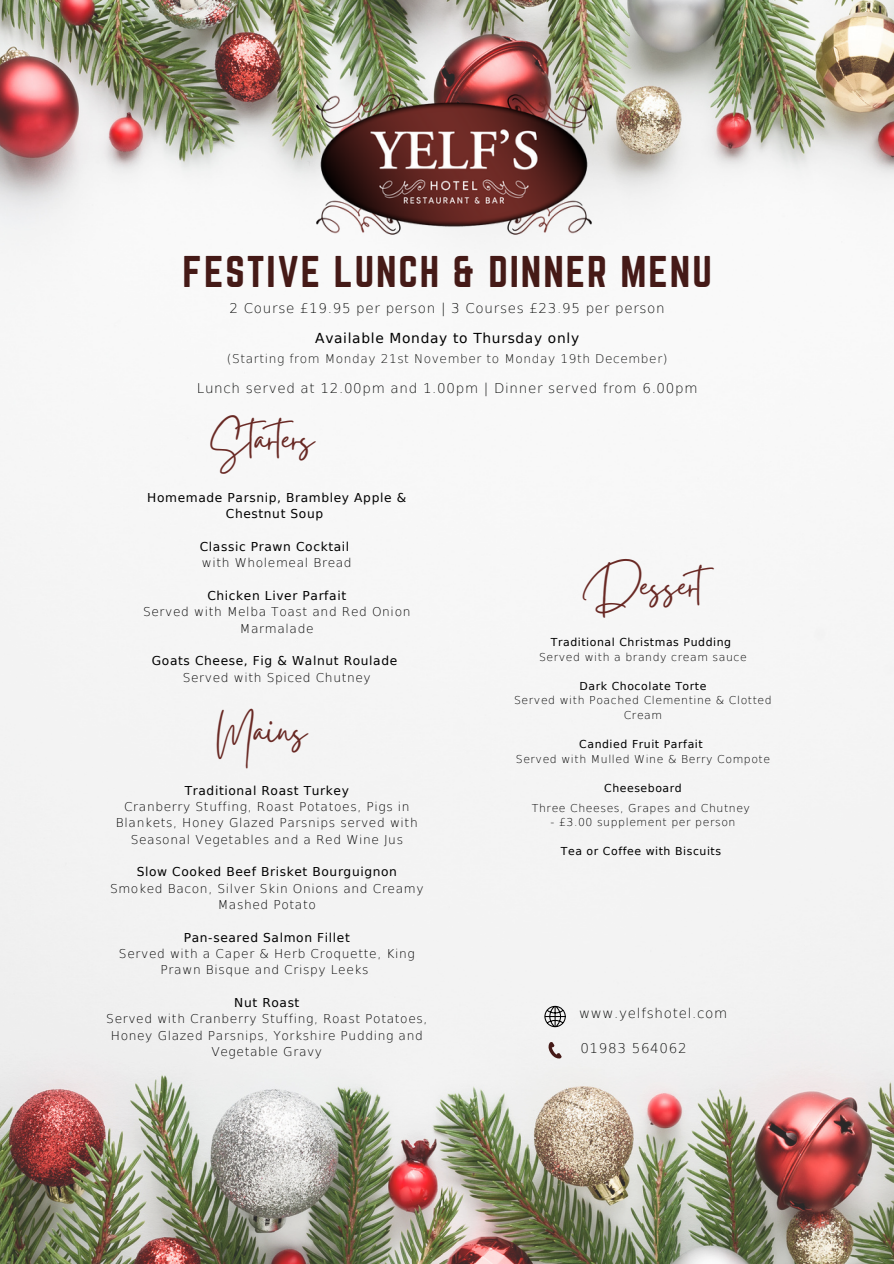
<style>
.page{position:relative;width:894px;height:1264px;background:#fff}
.page>*{position:absolute;margin:0;border:0;box-sizing:border-box;transform-origin:0 0}
.t1{font:48.15px "Gistesy";color:#692924}
.t2{font:38.85px "Norwester";letter-spacing:.05em;color:#451a17}
.t3{font:13.8px "DejaVu Sans";letter-spacing:.05em;color:#000}
.t4{font:200 13.5px "DejaVu Sans";letter-spacing:.05em;color:#0d0e0d}
.t5{font:200 12.3px/16.4px "DejaVu Sans";letter-spacing:.05em;color:#000;text-align:center}
.t6{font:12.3px/16.4px "DejaVu Sans";letter-spacing:.05em;color:#000;text-align:center}
.t7{font:200 12.15px "DejaVu Sans";letter-spacing:.05em;color:#0d0e0d}
.t8{font:200 10.95px/14.5px "DejaVu Sans";letter-spacing:.05em;color:#000;text-align:center}
.t9{font:10.95px "DejaVu Sans";letter-spacing:.05em;color:#000}
</style>
<div class="page">
<img style="left:0;top:1px;width:893px;height:1262px">
<img style="left:283px;top:83px;width:341px;height:161px">
<svg style="left:548px;top:1041px;width:13px;height:17px"></svg>
<svg style="left:544px;top:1005px;width:21px;height:22px"></svg>
<h2 class="t2" style="left:182px;top:248px;width:530px">FESTIVE LUNCH &amp; DINNER MENU</h2>
<p class="t4" style="left:229px;top:300px;width:436px">2 Course £19.95 per person | 3 Courses £23.95 per person</p>
<p class="t3" style="left:315px;top:330px;width:265px">Available Monday to Thursday only</p>
<p class="t7" style="left:227px;top:352px;width:442px">(Starting from Monday 21st November to Monday 19th December)</p>
<p class="t4" style="left:197px;top:380px;width:502px">Lunch served at 12.00pm and 1.00pm | Dinner served from 6.00pm</p>
<h1 class="t1" style="left:210px;top:405px;width:105px">Starters</h1>
<p class="t6" style="left:147px;top:489px;width:260px">Homemade Parsnip, Brambley Apple &amp;<br>Chestnut Soup</p>
<p class="t6" style="left:200px;top:538px;width:151px">Classic Prawn Cocktail</p>
<p class="t5" style="left:202px;top:555px;width:151px">with Wholemeal Bread</p>
<p class="t6" style="left:207px;top:587px;width:140px">Chicken Liver Parfait</p>
<p class="t5" style="left:143px;top:604px;width:269px">Served with Melba Toast and Red Onion<br>Marmalade</p>
<p class="t6" style="left:152px;top:652px;width:247px">Goats Cheese, Fig &amp; Walnut Roulade</p>
<p class="t5" style="left:183px;top:669px;width:190px">Served with Spiced Chutney</p>
<h1 class="t1" style="left:216px;top:697px;width:92px">Mains</h1>
<p class="t6" style="left:185px;top:782px;width:166px">Traditional Roast Turkey</p>
<p class="t5" style="left:116px;top:798px;width:303px">Cranberry Stuffing, Roast Potatoes, Pigs in<br>Blankets, Honey Glazed Parsnips served with<br>Seasonal Vegetables and a Red Wine Jus</p>
<p class="t6" style="left:137px;top:863px;width:262px">Slow Cooked Beef Brisket Bourguignon</p>
<p class="t5" style="left:110px;top:880px;width:315px">Smoked Bacon, Silver Skin Onions and Creamy<br>Mashed Potato</p>
<p class="t6" style="left:184px;top:929px;width:167px">Pan-seared Salmon Fillet</p>
<p class="t5" style="left:119px;top:945px;width:297px">Served with a Caper &amp; Herb Croquette, King<br>Prawn Bisque and Crispy Leeks</p>
<p class="t6" style="left:234px;top:994px;width:67px">Nut Roast</p>
<p class="t5" style="left:106px;top:1010px;width:322px">Served with Cranberry Stuffing, Roast Potatoes,<br>Honey Glazed Parsnips, Yorkshire Pudding and<br>Vegetable Gravy</p>
<h1 class="t1" style="left:583px;top:552px;width:145px">Dessert</h1>
<p class="t9" style="left:550px;top:636px;width:182px">Traditional Christmas Pudding</p>
<p class="t8" style="left:539px;top:649px;width:209px">Served with a brandy cream sauce</p>
<p class="t9" style="left:579px;top:679px;width:128px">Dark Chocolate Torte</p>
<p class="t8" style="left:514px;top:693px;width:259px">Served with Poached Clementine &amp; Clotted<br>Cream</p>
<p class="t9" style="left:579px;top:738px;width:125px">Candied Fruit Parfait</p>
<p class="t8" style="left:515px;top:751px;width:256px">Served with Mulled Wine &amp; Berry Compote</p>
<p class="t8" style="left:531px;top:800px;width:219px">Three Cheeses, Grapes and Chutney</p>
<p class="t8" style="left:550px;top:815px;width:186px">- £3.00 supplement per person</p>
<p class="t9" style="left:560px;top:845px;width:162px">Tea or Coffee with Biscuits</p>
<p class="t9" style="left:604px;top:781px;width:79px">Cheeseboard</p>
<p class="t4" style="left:579px;top:1005px;width:150px">www.yelfshotel.com</p>
<p class="t4" style="left:580px;top:1040px;width:108px">01983 564062</p>
</div>
